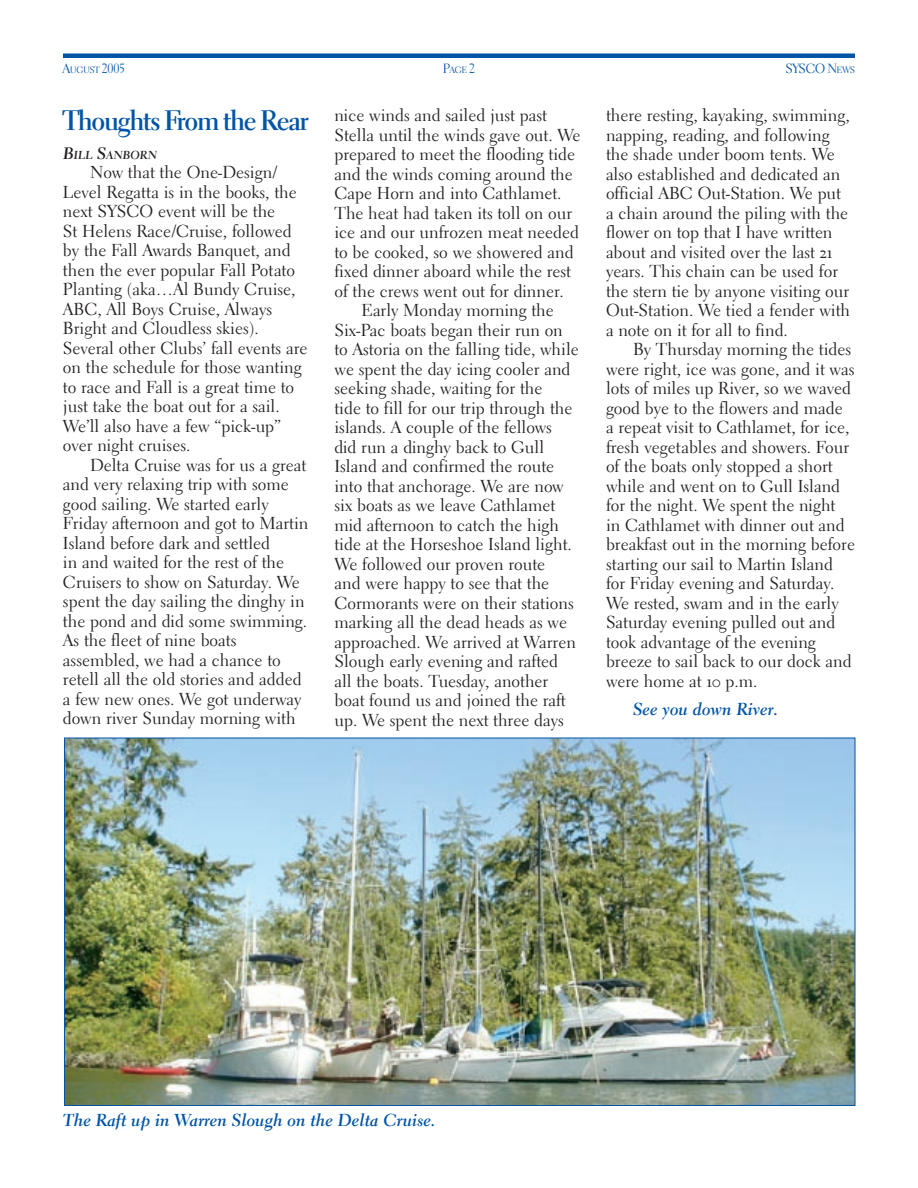
<style>
.page{position:relative;width:918px;height:1188px;background:#fff}
.page>*{position:absolute;margin:0;border:0;box-sizing:border-box;transform-origin:0 0}
.t1{font:28.5px "Electra LH Bold Display";letter-spacing:-.01em;color:#0154a6}
.t2{font:17.25px/19.5px "Electra LH Regular Os F";color:#231f20}
.t3{font:17.25px "Electra LH Bold Cursive Os F";color:#0154a6}
.t4{font:13.5px "Electra LH Display";color:#0154a6}
.t5{font:11.55px "Electra LH Bold Cursive Os F";color:#231f20}
.t6{font:9.45px "Electra LH Display";color:#0154a6}
.s1{font-size:9.45px}
.s2{font-size:13.5px}
.s3{font-size:16.5px}
</style>
<div class="page">
<div style="left:63px;top:53px;width:792px;height:5px;background:#0154a6"></div>
<img style="left:66px;top:740px;width:787px;height:364px">
<p class="t4" style="left:63px;top:60px;width:63px">A<span class="s1">UGUST</span> 2005</p>
<p class="t6" style="left:443px;top:64px;width:33px"><span class="s2">P</span>AGE <span class="s2">2</span></p>
<p class="t4" style="left:786px;top:60px;width:71px">SYSCO N<span class="s1">EWS</span></p>
<h1 class="t1" style="left:63px;top:104px;width:247px">Thoughts From the Rear</h1>
<p class="t5" style="left:63px;top:148px;width:96px"><span class="s3">B</span>ILL <span class="s3">S</span>ANBORN</p>
<p class="t2" style="left:63px;top:163px;width:246px;text-indent:27px">Now that the One-Design/<br>Level Regatta is in the books, the next SYSCO event will be the<br>St Helens Race/Cruise, followed by the Fall Awards Banquet, and then the ever popular Fall Potato<br>Planting (aka…Al Bundy Cruise,<br>ABC, All Boys Cruise, Always<br>Bright and Cloudless skies).<br>Several other Clubs’ fall events are on the schedule for those wanting to race and Fall is a great time to just take the boat out for a sail.<br>We’ll also have a few “pick-up” over night cruises.</p>
<p class="t2" style="left:63px;top:455px;width:247px;text-indent:27px">Delta Cruise was for us a great and very relaxing trip with some good sailing. We started early<br>Friday afternoon and got to Martin<br>Island before dark and settled<br>in and waited for the rest of the<br>Cruisers to show on Saturday. We spent the day sailing the dinghy in the pond and did some swimming.<br>As the fleet of nine boats assembled, we had a chance to retell all the old stories and added a few new ones. We got underway down river Sunday morning with</p>
<p class="t2" style="left:335px;top:106px;width:214px">nice winds and sailed just past</p>
<p class="t2" style="left:335px;top:125px;width:247px">Stella until the winds gave out. We</p>
<p class="t2" style="left:335px;top:145px;width:242px">prepared to meet the flooding tide</p>
<p class="t2" style="left:335px;top:164px;width:240px">and the winds coming around the</p>
<p class="t2" style="left:335px;top:184px;width:229px">Cape Horn and into Cathlamet.</p>
<p class="t2" style="left:335px;top:203px;width:239px">The heat had taken its toll on our</p>
<p class="t2" style="left:335px;top:223px;width:246px">ice and our unfrozen meat needed</p>
<p class="t2" style="left:335px;top:242px;width:241px">to be cooked, so we showered and</p>
<p class="t2" style="left:335px;top:262px;width:238px">fixed dinner aboard while the rest</p>
<p class="t2" style="left:335px;top:281px;width:231px">of the crews went out for dinner.</p>
<p class="t2" style="left:362px;top:301px;width:194px">Early Monday morning the</p>
<p class="t2" style="left:335px;top:320px;width:230px">Six-Pac boats began their run on</p>
<p class="t2" style="left:335px;top:340px;width:246px">to Astoria on the falling tide, while</p>
<p class="t2" style="left:335px;top:359px;width:238px">we spent the day icing cooler and</p>
<p class="t2" style="left:335px;top:379px;width:209px">seeking shade, waiting for the</p>
<p class="t2" style="left:335px;top:398px;width:240px">tide to fill for our trip through the</p>
<p class="t2" style="left:335px;top:418px;width:219px">islands. A couple of the fellows</p>
<p class="t2" style="left:335px;top:437px;width:211px">did run a dinghy back to Gull</p>
<p class="t2" style="left:335px;top:457px;width:221px">Island and confirmed the route</p>
<p class="t2" style="left:335px;top:476px;width:231px">into that anchorage. We are now</p>
<p class="t2" style="left:335px;top:496px;width:222px">six boats as we leave Cathlamet</p>
<p class="t2" style="left:335px;top:515px;width:226px">mid afternoon to catch the high</p>
<p class="t2" style="left:335px;top:535px;width:239px">tide at the Horseshoe Island light.</p>
<p class="t2" style="left:335px;top:554px;width:212px">We followed our proven route</p>
<p class="t2" style="left:335px;top:574px;width:216px">and were happy to see that the</p>
<p class="t2" style="left:335px;top:593px;width:241px">Cormorants were on their stations</p>
<p class="t2" style="left:335px;top:613px;width:234px">marking all the dead heads as we</p>
<p class="t2" style="left:335px;top:632px;width:243px">approached. We arrived at Warren</p>
<p class="t2" style="left:335px;top:652px;width:225px">Slough early evening and rafted</p>
<p class="t2" style="left:335px;top:671px;width:215px">all the boats. Tuesday, another</p>
<p class="t2" style="left:335px;top:691px;width:233px">boat found us and joined the raft</p>
<p class="t2" style="left:335px;top:710px;width:231px">up. We spent the next three days</p>
<p class="t2" style="left:606px;top:106px;width:246px">there resting, kayaking, swimming, napping, reading, and following the shade under boom tents. We also established and dedicated an official ABC Out-Station. We put a chain around the piling with the flower on top that I have written about and visited over the last 21 years. This chain can be used for the stern tie by anyone visiting our<br>Out-Station. We tied a fender with a note on it for all to find.</p>
<p class="t2" style="left:606px;top:340px;width:251px;text-indent:27px">By Thursday morning the tides were right, ice was gone, and it was lots of miles up River, so we waved good bye to the flowers and made<br>a repeat visit to Cathlamet, for ice, fresh vegetables and showers. Four of the boats only stopped a short while and went on to Gull Island for the night. We spent the night<br>in Cathlamet with dinner out and breakfast out in the morning before starting our sail to Martin Island for Friday evening and Saturday.<br>We rested, swam and in the early<br>Saturday evening pulled out and took advantage of the evening breeze to sail back to our dock and were home at 10 p.m.</p>
<p class="t3" style="left:633px;top:699px;width:147px">See you down River.</p>
<p class="t3" style="left:63px;top:1109px;width:374px">The Raft up in Warren Slough on the Delta Cruise.</p>
</div>
